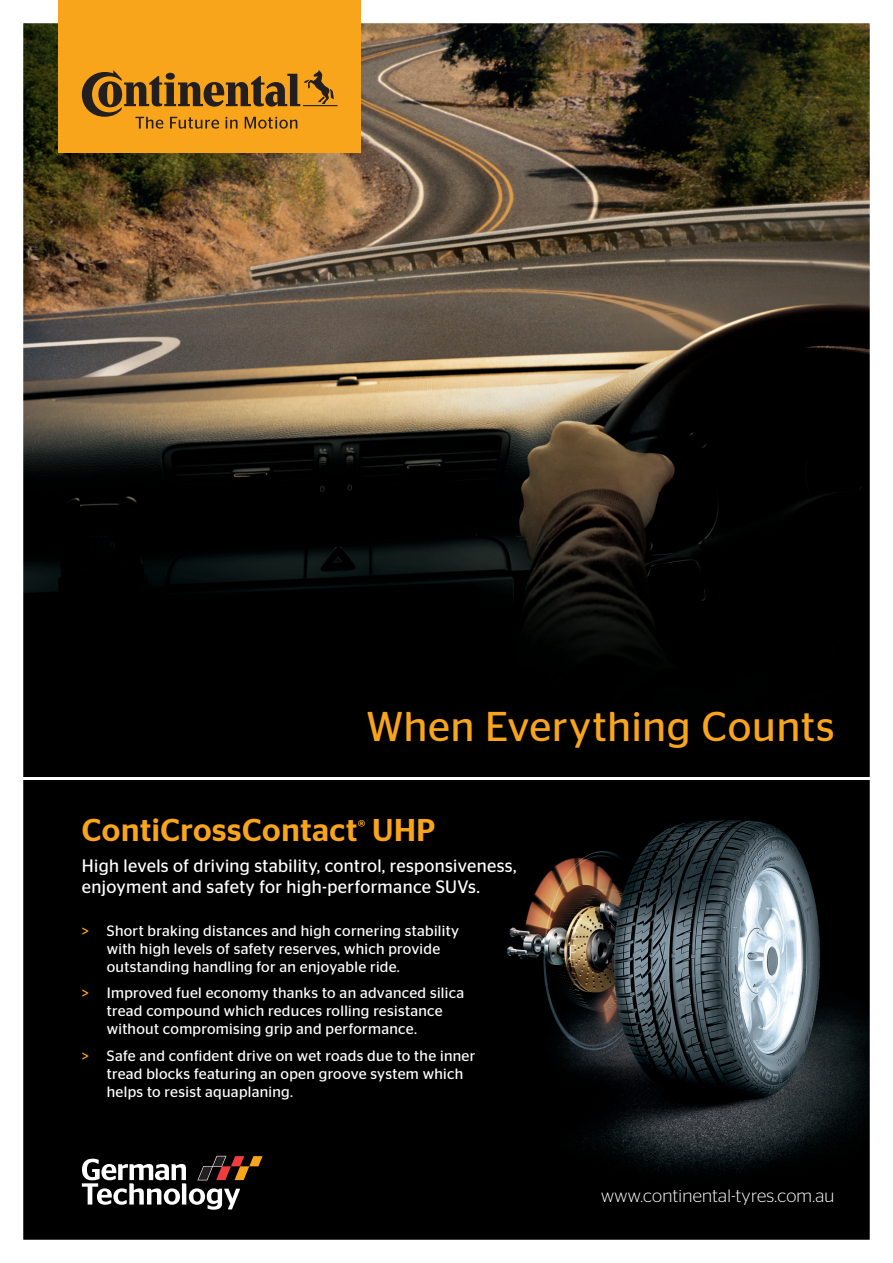
<style>
.page{position:relative;width:893px;height:1263px;background:#fff}
.page>*{position:absolute;margin:0;border:0;box-sizing:border-box;transform-origin:0 0}
.t1{font:41.55px "Continental Stag Sans";letter-spacing:.02em;color:#f9a51b}
.t2{font:500 31.5px "Continental Stag Sans";letter-spacing:.02em;color:#f9a51b}
.t3{font:18px/21.6px "Continental Stag Sans";letter-spacing:.02em;color:#fff}
.t4{font:300 18px "Continental Stag Sans";letter-spacing:.02em;color:#fff}
.t5{font:15px/18px "Continental Stag Sans";letter-spacing:.02em;color:#fff}
.s1{color:#f9a51b}
</style>
<div class="page">
<img style="left:24px;top:781px;width:845px;height:458px">
<img style="left:24px;top:24px;width:845px;height:540px">
<svg style="left:82px;top:1156px;width:181px;height:54px"></svg>
<svg style="left:24px;top:564px;width:845px;height:39px;background:#040605"></svg>
<div style="left:18px;top:603px;width:858px;height:173px;background:#000"></div>
<div style="left:58px;top:0;width:303px;height:152px;background:#f9a51b"></div>
<svg style="left:82px;top:70px;width:256px;height:59px"></svg>
<h1 class="t1" style="left:366px;top:703px;width:470px">When Everything Counts</h1>
<h2 class="t2" style="left:82px;top:812px;width:355px">ContiCrossContact<sup>®</sup> UHP</h2>
<p class="t3" style="left:82px;top:855px;width:436px">High levels of driving stability, control, responsiveness, enjoyment and safety for high-performance SUVs.</p>
<p class="t5" style="left:107px;top:921px;width:354px;text-indent:-25px"><span class="s1">&gt;</span> Short braking distances and high cornering stability with high levels of safety reserves, which provide outstanding handling for an enjoyable ride.</p>
<p class="t5" style="left:107px;top:984px;width:359px;text-indent:-25px"><span class="s1">&gt;</span> Improved fuel economy thanks to an advanced silica tread compound which reduces rolling resistance without compromising grip and performance.</p>
<p class="t5" style="left:107px;top:1046px;width:370px;text-indent:-25px"><span class="s1">&gt;</span> Safe and confident drive on wet roads due to the inner tread blocks featuring an open groove system which helps to resist aquaplaning.</p>
<p class="t4" style="left:601px;top:1186px;width:235px">www.continental-tyres.com.au</p>
</div>
